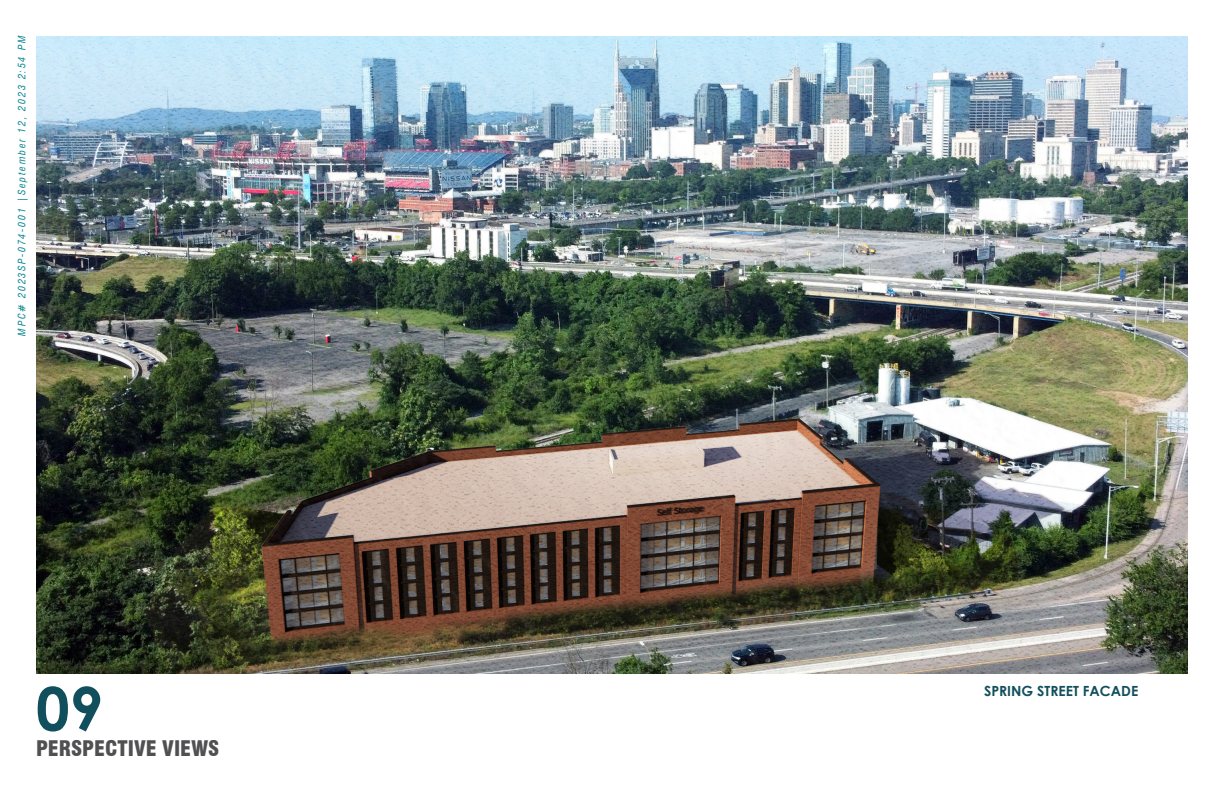
<style>
.page{position:relative;width:1224px;height:792px;background:#fff}
.page>*{position:absolute;margin:0;border:0;box-sizing:border-box;transform-origin:0 0}
.t1{font:700 60px "Century Gothic";color:#114f5c}
.t2{font:900 condensed 21px "Swiss 721 BT";color:#505052}
.t3{font:700 14px "Century Gothic";color:#114f5c}
.t4{font:italic condensed 10px "Swiss 721 BT";letter-spacing:.18em;color:#00828e}
</style>
<div class="page">
<img style="left:36px;top:36px;width:1152px;height:638px">
<p class="t4" style="left:16px;top:336px;width:301px;rotate:-90deg">MPC# 2023SP-074-001 |September 12, 2023 2:54 PM</p>
<p class="t1" style="left:36px;top:663px;width:69px">09</p>
<p class="t2" style="left:36px;top:735px;width:185px">PERSPECTIVE VIEWS</p>
<p class="t3" style="left:984px;top:680px;width:156px">SPRING STREET FACADE</p>
</div>
